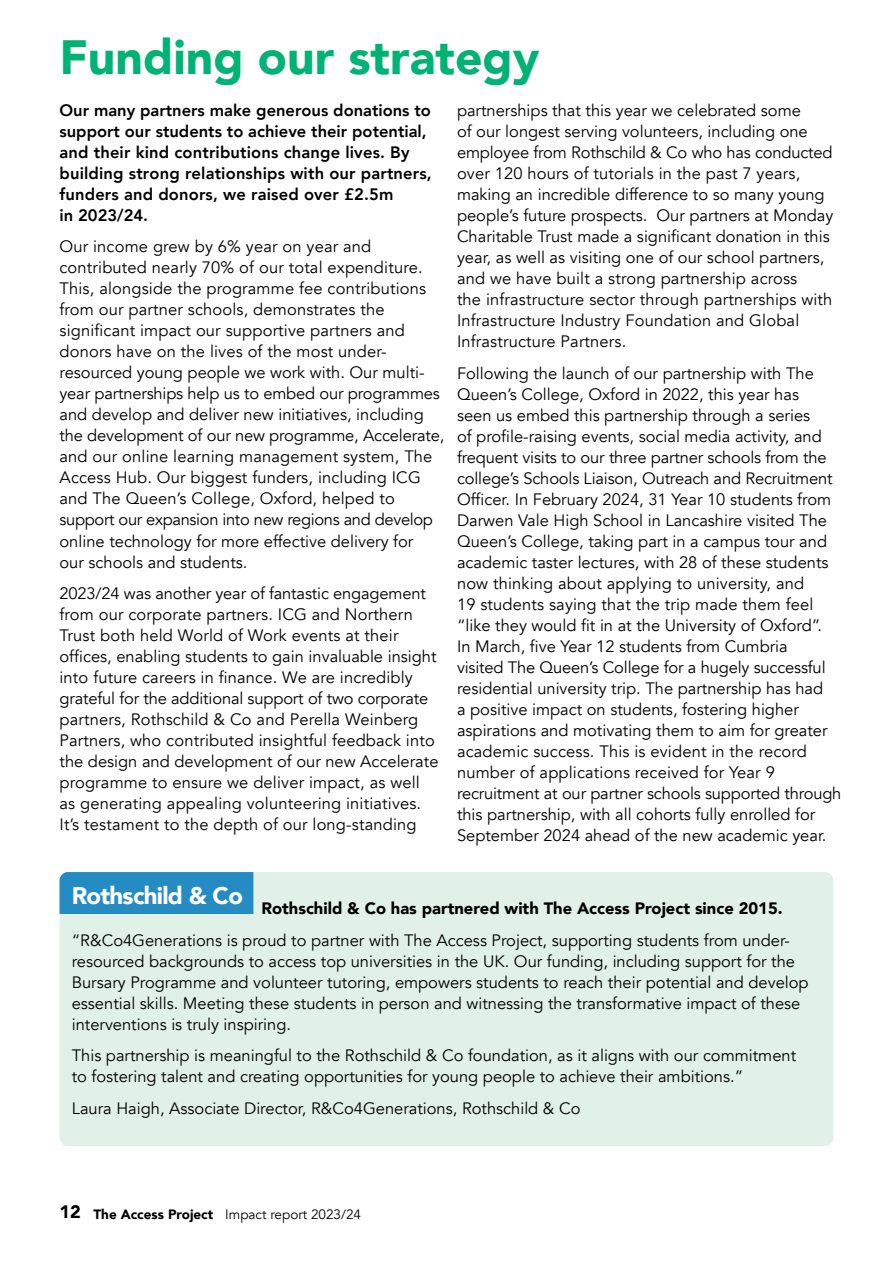
<style>
.page{position:relative;width:893px;height:1263px;background:#fff}
.page>*{position:absolute;margin:0;border:0;box-sizing:border-box;transform-origin:0 0}
.t1{font:900 48px "Avenir";color:#00b374}
.t2{font:16.5px/21px "Avenir";color:#000}
.t3{font:16.5px/21px "Avenir Black 2";letter-spacing:.01em;color:#000}
.t4{font:13.5px "Avenir";color:#000}
.s1{font-weight:900}
.s2{font-weight:900;font-size:18px}
</style>
<div class="page">
<div style="left:60px;top:872px;width:773px;height:274px;background:#e1f1e7;border-radius:9px"></div>
<div style="left:60px;top:872px;width:193px;height:42px;background:#258cc3"></div>
<h1 class="t1" style="left:60px;top:16px;width:481px">Funding our strategy</h1>
<p class="t3" style="left:60px;top:101px;width:374px">Our many partners make generous donations to support our students to achieve their potential, and their kind contributions change lives. By building strong relationships with our partners, funders and donors, we raised over £2.5m<br>in 2023/24.</p>
<p class="t2" style="left:60px;top:236px;width:386px">Our income grew by 6% year on year and contributed nearly 70% of our total expenditure.<br>This, alongside the programme fee contributions from our partner schools, demonstrates the significant impact our supportive partners and donors have on the lives of the most under&shy;resourced young people we work with. Our multi&shy;year partnerships help us to embed our programmes and develop and deliver new initiatives, including the development of our new programme, Accelerate, and our online learning management system, The Access Hub. Our biggest funders, including ICG and The Queen’s College, Oxford, helped to support our expansion into new regions and develop online technology for more effective delivery for<br>our schools and students.</p>
<p class="t2" style="left:60px;top:583px;width:380px">2023/24 was another year of fantastic engagement from our corporate partners. ICG and Northern Trust both held World of Work events at their offices, enabling students to gain invaluable insight into future careers in finance. We are incredibly grateful for the additional support of two corporate partners, Rothschild &amp; Co and Perella Weinberg Partners, who contributed insightful feedback into the design and development of our new Accelerate programme to ensure we deliver impact, as well as generating appealing volunteering initiatives.<br>It’s testament to the depth of our long-standing</p>
<p class="t2" style="left:457px;top:100px;width:378px">partnerships that this year we celebrated some<br>of our longest serving volunteers, including one employee from Rothschild &amp; Co who has conducted over 120 hours of tutorials in the past 7 years, making an incredible difference to so many young people’s future prospects. Our partners at Monday Charitable Trust made a significant donation in this year, as well as visiting one of our school partners, and we have built a strong partnership across<br>the infrastructure sector through partnerships with Infrastructure Industry Foundation and Global Infrastructure Partners.</p>
<p class="t2" style="left:457px;top:363px;width:386px">Following the launch of our partnership with The Queen’s College, Oxford in 2022, this year has<br>seen us embed this partnership through a series<br>of profile-raising events, social media activity, and frequent visits to our three partner schools from the college’s Schools Liaison, Outreach and Recruitment Officer. In February 2024, 31 Year 10 students from Darwen Vale High School in Lancashire visited The Queen’s College, taking part in a campus tour and academic taster lectures, with 28 of these students now thinking about applying to university, and<br>19 students saying that the trip made them feel “like they would fit in at the University of Oxford”.<br>In March, five Year 12 students from Cumbria<br>visited The Queen’s College for a hugely successful residential university trip. The partnership has had<br>a positive impact on students, fostering higher aspirations and motivating them to aim for greater academic success. This is evident in the record number of applications received for Year 9 recruitment at our partner schools supported through this partnership, with all cohorts fully enrolled for September 2024 ahead of the new academic year.</p>
<p class="t2" style="left:72px;top:893px;width:720px;line-height:31.5px"><sup>Rothschild</sup> <sup>&amp;</sup> <sup>Co</sup> <span class="s1">Rothschild &amp; Co has partnered with The Access Project since 2015. </span>“R&amp;Co4Generations is proud to partner with The Access Project, supporting students from under-</p>
<p class="t2" style="left:72px;top:951px;width:738px">resourced backgrounds to access top universities in the UK. Our funding, including support for the Bursary Programme and volunteer tutoring, empowers students to reach their potential and develop essential skills. Meeting these students in person and witnessing the transformative impact of these interventions is truly inspiring.</p>
<p class="t2" style="left:72px;top:1045px;width:726px">This partnership is meaningful to the Rothschild &amp; Co foundation, as it aligns with our commitment to fostering talent and creating opportunities for young people to achieve their ambitions.”</p>
<p class="t2" style="left:72px;top:1098px;width:510px">Laura Haigh, Associate Director, R&amp;Co4Generations, Rothschild &amp; Co</p>
<p class="t4" style="left:60px;top:1206px;width:303px"><span class="s2">12</span> <span class="s1">The Access Project</span> Impact report 2023/24</p>
</div>
